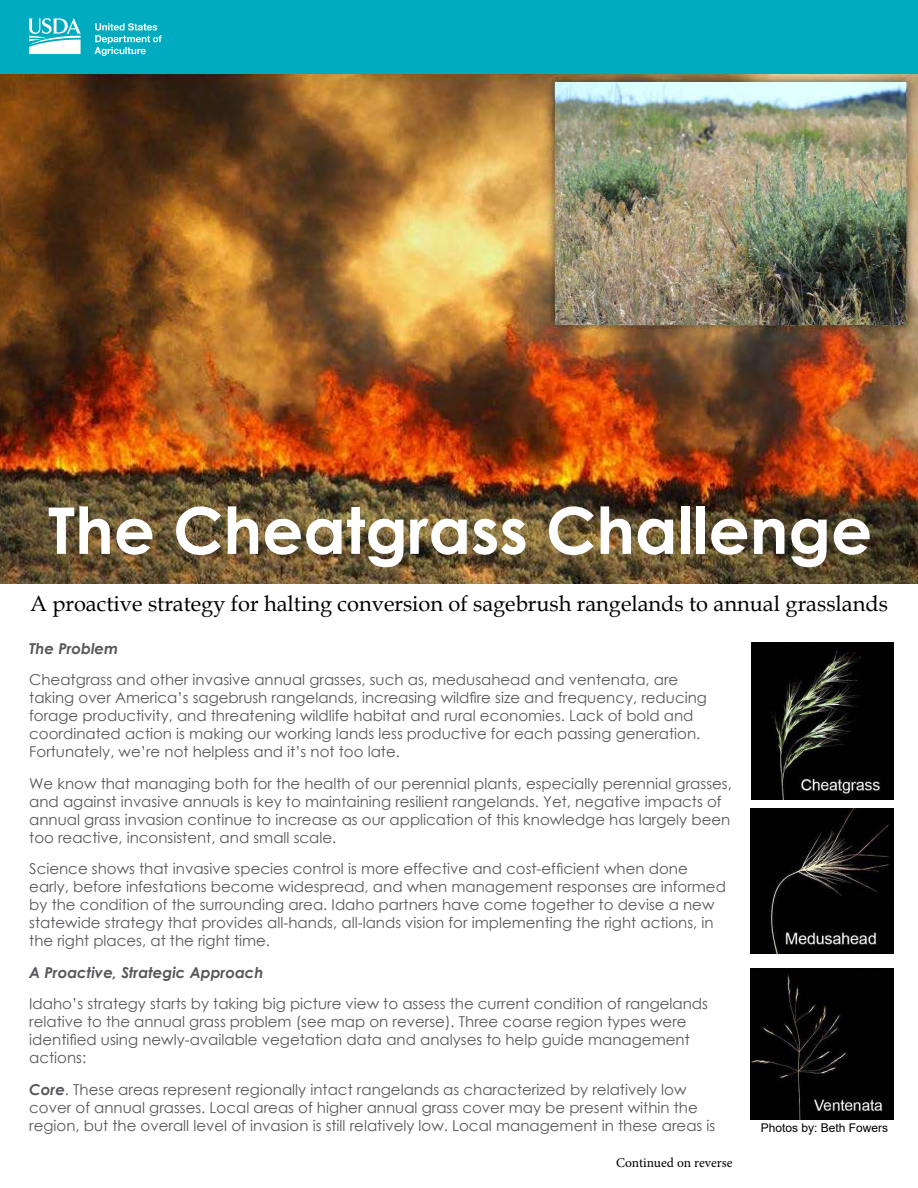
<style>
.page{position:relative;width:918px;height:1188px;background:#fff}
.page>*{position:absolute;margin:0;border:0;box-sizing:border-box;transform-origin:0 0}
.t1{font:700 64.5px "Century Gothic";color:#fff}
.t2{font:21.75px "Book Antiqua";color:#000}
.t3{font:15px/18px "Century Gothic";color:#57585b}
.t4{font:italic 700 15px "Century Gothic";color:#57585b}
.t5{font:13.5px "Minion Pro";color:#000}
.t6{font:12px "Arial";color:#000}
.s1{font-weight:700;font-style:italic}
</style>
<div class="page">
<img style="left:0;top:74px;width:918px;height:509px">
<div style="left:0;top:0;width:918px;height:74px;background:#00abc0"></div>
<svg style="left:28px;top:18px;width:53px;height:36px"></svg>
<svg style="left:94px;top:23px;width:68px;height:33px"></svg>
<img style="left:750px;top:808px;width:144px;height:145px">
<img style="left:750px;top:969px;width:144px;height:150px">
<img style="left:752px;top:643px;width:141px;height:156px">
<img style="left:556px;top:83px;width:350px;height:242px">
<h1 class="t1" style="left:48px;top:506px;width:826px">The Cheatgrass Challenge</h1>
<h2 class="t2" style="left:30px;top:596px;width:859px">A proactive strategy for halting conversion of sagebrush rangelands to annual grasslands</h2>
<p class="t4" style="left:29px;top:642px;width:91px">The Problem</p>
<p class="t3" style="left:29px;top:672px;width:679px">Cheatgrass and other invasive annual grasses, such as, medusahead and ventenata, are taking over America’s sagebrush rangelands, increasing wildfire size and frequency, reducing forage productivity, and threatening wildlife habitat and rural economies. Lack of bold and coordinated action is making our working lands less productive for each passing generation.<br>Fortunately, we’re not helpless and it’s not too late.</p>
<p class="t3" style="left:29px;top:774px;width:704px">We know that managing both for the health of our perennial plants, especially perennial grasses, and against invasive annuals is key to maintaining resilient rangelands. Yet, negative impacts of annual grass invasion continue to increase as our application of this knowledge has largely been too reactive, inconsistent, and small scale.</p>
<p class="t3" style="left:29px;top:859px;width:698px">Science shows that invasive species control is more effective and cost-efficient when done early, before infestations become widespread, and when management responses are informed by the condition of the surrounding area. Idaho partners have come together to devise a new statewide strategy that provides all-hands, all-lands vision for implementing the right actions, in the right places, at the right time.</p>
<p class="t4" style="left:29px;top:966px;width:236px">A Proactive, Strategic Approach</p>
<p class="t3" style="left:29px;top:994px;width:680px">Idaho’s strategy starts by taking big picture view to assess the current condition of rangelands relative to the annual grass problem (see map on reverse). Three coarse region types were identified using newly-available vegetation data and analyses to help guide management actions:</p>
<p class="t3" style="left:29px;top:1080px;width:688px"><span class="s1">Core</span>. These areas represent regionally intact rangelands as characterized by relatively low cover of annual grasses. Local areas of higher annual grass cover may be present within the region, but the overall level of invasion is still relatively low. Local management in these areas is</p>
<p class="t5" style="left:616px;top:1155px;width:118px">Continued on reverse</p>
<p class="t6" style="left:761px;top:1123px;width:129px">Photos by: Beth Fowers</p>
</div>
